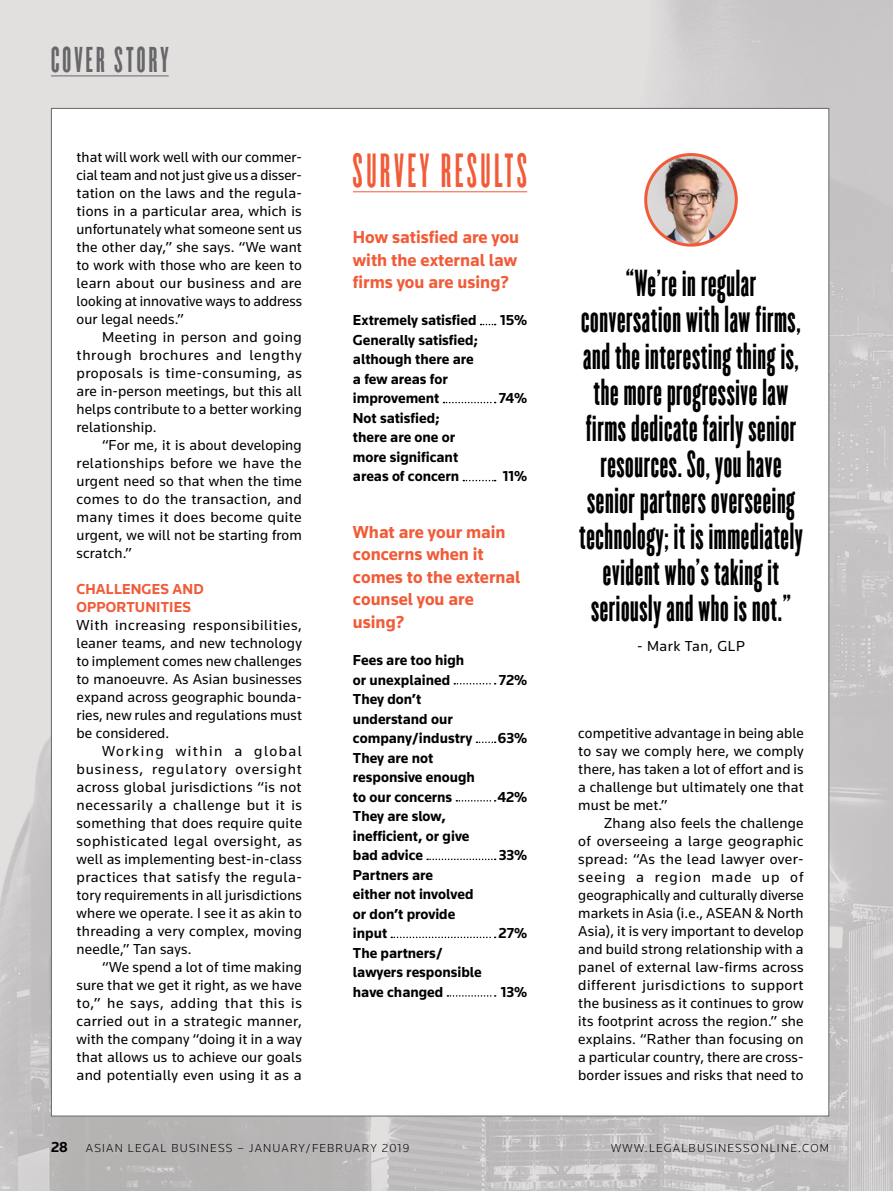
<style>
.page{position:relative;width:893px;height:1191px;background:#fff}
.page>*{position:absolute;margin:0;border:0;box-sizing:border-box;transform-origin:0 0}
.t1{font:42px "Champion HTF Flyweight";letter-spacing:.09em;color:#f15b38}
.t2{font:33px/36px "Champion HTF Bantamweight";letter-spacing:.02em;color:#000;text-align:center}
.t3{font:31.5px "Champion HTF Bantamweight";letter-spacing:.1em;color:#676668}
.t4{font:700 18px/22.5px "Knowledge";color:#f15b38;text-align:justify}
.t5{font:15px/18px "Knowledge";letter-spacing:.01em;color:#000;text-align:justify}
.t6{font:700 15px/19.5px "Knowledge";color:#000}
.t7{font:700 15px/18px "Knowledge";letter-spacing:.01em;color:#f15b38}
.t8{font:15px "Knowledge";letter-spacing:.04em;color:#000}
.t9{font:300 12px "Knowledge";letter-spacing:.1em;color:#000}
.s1{font-weight:700;font-size:15px}
</style>
<div class="page">
<img style="left:0;top:0;width:893px;height:1191px">
<div style="left:51px;top:108px;width:778px;height:1008px;background:#fff;border:1px solid #676668"></div>
<hr style="left:51px;top:76px;width:118px;height:1px;background:#676668">
<svg style="left:481px;top:324px;width:15px;height:1px"></svg>
<svg style="left:443px;top:402px;width:53px;height:1px"></svg>
<svg style="left:463px;top:480px;width:33px;height:1px"></svg>
<svg style="left:454px;top:683px;width:42px;height:1px"></svg>
<svg style="left:476px;top:741px;width:20px;height:2px"></svg>
<svg style="left:456px;top:800px;width:40px;height:1px"></svg>
<svg style="left:427px;top:858px;width:69px;height:2px"></svg>
<svg style="left:391px;top:936px;width:105px;height:2px"></svg>
<svg style="left:447px;top:995px;width:49px;height:1px"></svg>
<hr style="left:353px;top:191px;width:174px;height:1px;background:#f15b38">
<img style="left:646px;top:154px;width:90px;height:91px;border-radius:45px">
<div style="left:644px;top:153px;width:94px;height:94px;border:3px solid #f15b38;border-radius:50%"></div>
<h3 class="t3" style="left:51px;top:40px;width:119px">COVER STORY</h3>
<p class="t5" style="left:77px;top:148px;width:227px">that will work well with our commer&shy;cial team and not just give us a disser&shy;tation on the laws and the regula&shy;tions in a particular area, which is unfortunately what someone sent us the other day,” she says. “We want to work with those who are keen to learn about our business and are looking at innovative ways to address our legal needs.”</p>
<p class="t5" style="left:77px;top:328px;width:227px;text-indent:26px">Meeting in person and going through brochures and lengthy proposals is time-consuming, as are in-person meetings, but this all helps contribute to a better working relationship.</p>
<p class="t5" style="left:77px;top:436px;width:227px;text-indent:26px">“For me, it is about developing relationships before we have the urgent need so that when the time comes to do the transaction, and many times it does become quite urgent, we will not be starting from scratch.”</p>
<p class="t7" style="left:77px;top:580px;width:129px">CHALLENGES AND<br>OPPORTUNITIES</p>
<p class="t5" style="left:77px;top:616px;width:227px">With increasing responsibilities, leaner teams, and new technology to implement comes new challenges to manoeuvre. As Asian businesses expand across geographic bounda&shy;ries, new rules and regulations must be considered.</p>
<p class="t5" style="left:77px;top:742px;width:227px;text-indent:26px">Working within a global business, regulatory oversight across global jurisdictions “is not necessarily a challenge but it is something that does require quite sophisticated legal oversight, as well as implementing best-in-class practices that satisfy the regula&shy;tory requirements in all jurisdictions where we operate. I see it as akin to threading a very complex, moving needle,” Tan says.</p>
<p class="t5" style="left:77px;top:958px;width:227px;text-indent:26px">“We spend a lot of time making sure that we get it right, as we have to,” he says, adding that this is carried out in a strategic manner, with the company “doing it in a way that allows us to achieve our goals and potentially even using it as a</p>
<h1 class="t1" style="left:353px;top:145px;width:176px">SURVEY RESULTS</h1>
<p class="t4" style="left:353px;top:225px;width:168px">How satisfied are you with the external law firms you are using?</p>
<p class="t6" style="left:353px;top:310px;width:127px">Extremely satisfied<br>Generally satisfied; although there are a few areas for improvement<br>Not satisfied;<br>there are one or more significant areas of concern</p>
<p class="t6" style="left:500px;top:310px;width:29px">15%</p>
<p class="t6" style="left:499px;top:388px;width:30px">74%</p>
<p class="t6" style="left:503px;top:466px;width:26px">11%</p>
<p class="t4" style="left:353px;top:520px;width:169px;text-align:left">What are your main concerns when it comes to the external counsel you are using?</p>
<p class="t6" style="left:353px;top:650px;width:130px">Fees are too high<br>or unexplained<br>They don’t understand our company/industry<br>They are not responsive enough to our concerns<br>They are slow, inefficient, or give bad advice<br>Partners are<br>either not involved or don’t provide input<br>The partners/ lawyers responsible have changed</p>
<p class="t6" style="left:499px;top:669px;width:30px">72%</p>
<p class="t6" style="left:498px;top:728px;width:31px">63%</p>
<p class="t6" style="left:497px;top:786px;width:31px">42%</p>
<p class="t6" style="left:499px;top:845px;width:30px">33%</p>
<p class="t6" style="left:499px;top:923px;width:30px">27%</p>
<p class="t6" style="left:501px;top:981px;width:28px">13%</p>
<p class="t2" style="left:579px;top:267px;width:225px">“We’re in regular conversation with law firms, and the interesting thing is, the more progressive law firms dedicate fairly senior resources. So, you have senior partners overseeing technology; it is immediately evident who’s taking it seriously and who is not.”</p>
<p class="t8" style="left:637px;top:636px;width:109px">- Mark Tan, GLP</p>
<p class="t5" style="left:578px;top:724px;width:227px">competitive advantage in being able to say we comply here, we comply there, has taken a lot of effort and is a challenge but ultimately one that must be met.”</p>
<p class="t5" style="left:578px;top:814px;width:227px;text-indent:26px">Zhang also feels the challenge of overseeing a large geographic spread: “As the lead lawyer over&shy;seeing a region made up of geographically and culturally diverse markets in Asia (i.e., ASEAN &amp; North Asia), it is very important to develop and build strong relationship with a panel of external law-firms across different jurisdictions to support the business as it continues to grow its footprint across the region.” she explains. “Rather than focusing on a particular country, there are cross&shy;border issues and risks that need to</p>
<p class="t9" style="left:51px;top:1141px;width:360px"><span class="s1">28</span> ASIAN LEGAL BUSINESS – JANUARY/FEBRUARY 2019</p>
<p class="t9" style="left:611px;top:1141px;width:220px">WWW.LEGALBUSINESSONLINE.COM</p>
</div>
